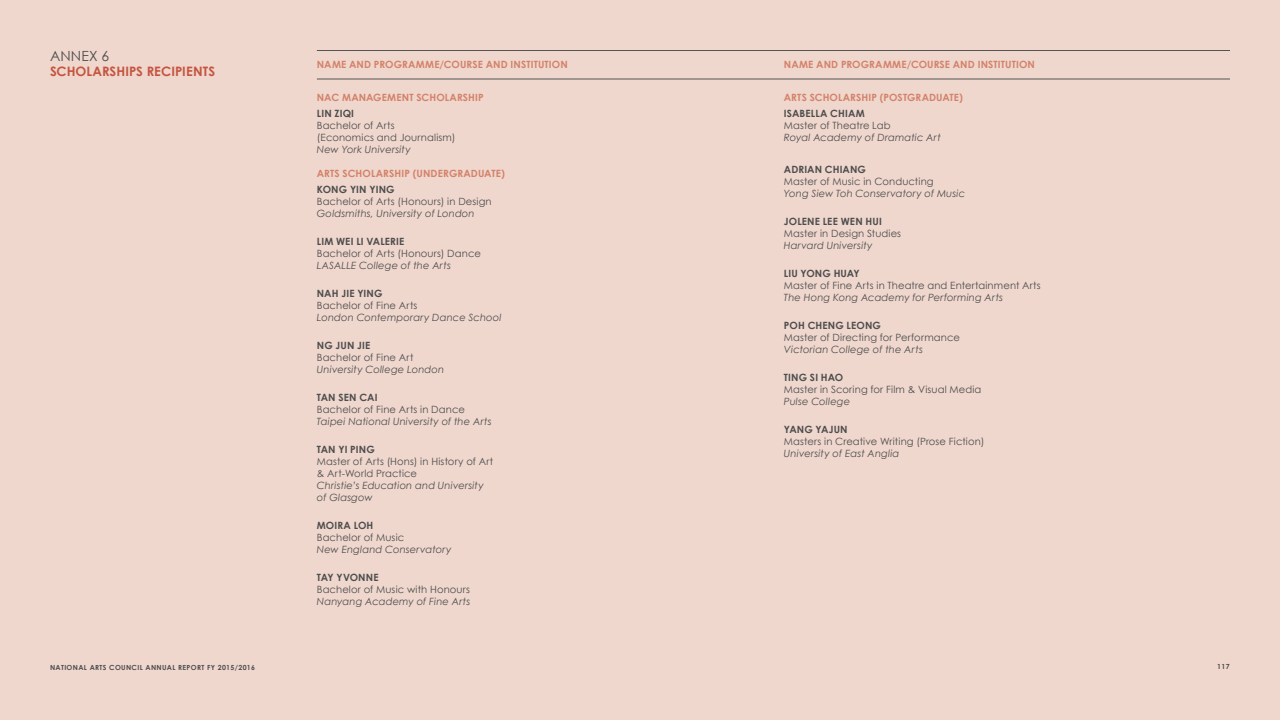
<style>
.page{position:relative;width:1280px;height:720px;background:#efd7cd}
.page>*{position:absolute;margin:0;border:0;box-sizing:border-box;transform-origin:0 0}
.t1{font:14px "Century Gothic";letter-spacing:.01em;color:#4d4d4d}
.t2{font:700 13px "Century Gothic";letter-spacing:.005em;color:#c5543f}
.t3{font:10px/12px "Century Gothic";letter-spacing:.015em;color:#4d4d4d}
.t4{font:italic 10px/12px "Century Gothic";letter-spacing:.01em;color:#4d4d4d}
.t5{font:700 10px "Century Gothic";letter-spacing:.01em;color:#4d4d4d}
.t6{font:700 10px "Century Gothic";letter-spacing:.01em;color:#d38169}
.t7{font:700 7px "Century Gothic";letter-spacing:.05em;color:#4d4d4d}
</style>
<div class="page">
<hr style="left:317px;top:50px;width:913px;height:1px;background:#545454">
<hr style="left:317px;top:78px;width:913px;height:2px;background:#545454">
<h1 class="t1" style="left:50px;top:46px;width:61px">ANNEX 6</h1>
<h2 class="t2" style="left:50px;top:62px;width:167px">SCHOLARSHIPS RECIPIENTS</h2>
<p class="t6" style="left:317px;top:57px;width:253px">NAME AND PROGRAMME/COURSE AND INSTITUTION</p>
<p class="t6" style="left:784px;top:57px;width:253px">NAME AND PROGRAMME/COURSE AND INSTITUTION</p>
<p class="t6" style="left:317px;top:90px;width:168px">NAC MANAGEMENT SCHOLARSHIP</p>
<p class="t5" style="left:317px;top:106px;width:39px">LIN ZIQI</p>
<p class="t3" style="left:317px;top:119px;width:140px">Bachelor of Arts<br>(Economics and Journalism)</p>
<p class="t4" style="left:317px;top:143px;width:95px">New York University</p>
<p class="t6" style="left:317px;top:166px;width:189px">ARTS SCHOLARSHIP (UNDERGRADUATE)</p>
<p class="t5" style="left:317px;top:182px;width:79px">KONG YIN YING</p>
<p class="t3" style="left:317px;top:195px;width:176px">Bachelor of Arts (Honours) in Design</p>
<p class="t4" style="left:317px;top:207px;width:159px">Goldsmiths, University of London</p>
<p class="t5" style="left:317px;top:234px;width:89px">LIM WEI LI VALERIE</p>
<p class="t3" style="left:317px;top:247px;width:166px">Bachelor of Arts (Honours) Dance</p>
<p class="t4" style="left:317px;top:259px;width:136px">LASALLE College of the Arts</p>
<p class="t5" style="left:317px;top:286px;width:67px">NAH JIE YING</p>
<p class="t3" style="left:317px;top:299px;width:102px">Bachelor of Fine Arts</p>
<p class="t4" style="left:317px;top:311px;width:186px">London Contemporary Dance School</p>
<p class="t5" style="left:317px;top:338px;width:55px">NG JUN JIE</p>
<p class="t3" style="left:317px;top:351px;width:98px">Bachelor of Fine Art</p>
<p class="t4" style="left:317px;top:363px;width:129px">University College London</p>
<p class="t5" style="left:317px;top:390px;width:62px">TAN SEN CAI</p>
<p class="t3" style="left:317px;top:403px;width:150px">Bachelor of Fine Arts in Dance</p>
<p class="t4" style="left:317px;top:415px;width:176px">Taipei National University of the Arts</p>
<p class="t5" style="left:317px;top:442px;width:59px">TAN YI PING</p>
<p class="t3" style="left:317px;top:455px;width:178px">Master of Arts (Hons) in History of Art &amp; Art-World Practice</p>
<p class="t4" style="left:317px;top:479px;width:168px">Christie’s Education and University of Glasgow</p>
<p class="t5" style="left:317px;top:518px;width:58px">MOIRA LOH</p>
<p class="t3" style="left:317px;top:531px;width:89px">Bachelor of Music</p>
<p class="t4" style="left:317px;top:543px;width:136px">New England Conservatory</p>
<p class="t5" style="left:317px;top:570px;width:63px">TAY YVONNE</p>
<p class="t3" style="left:317px;top:583px;width:155px">Bachelor of Music with Honours</p>
<p class="t4" style="left:317px;top:595px;width:155px">Nanyang Academy of Fine Arts</p>
<p class="t6" style="left:784px;top:90px;width:181px">ARTS SCHOLARSHIP (POSTGRADUATE)</p>
<p class="t5" style="left:784px;top:106px;width:82px">ISABELLA CHIAM</p>
<p class="t3" style="left:784px;top:119px;width:108px">Master of Theatre Lab</p>
<p class="t4" style="left:784px;top:131px;width:158px">Royal Academy of Dramatic Art</p>
<p class="t5" style="left:784px;top:162px;width:84px">ADRIAN CHIANG</p>
<p class="t3" style="left:784px;top:175px;width:151px">Master of Music in Conducting</p>
<p class="t4" style="left:784px;top:187px;width:183px">Yong Siew Toh Conservatory of Music</p>
<p class="t5" style="left:784px;top:214px;width:100px">JOLENE LEE WEN HUI</p>
<p class="t3" style="left:784px;top:227px;width:119px">Master in Design Studies</p>
<p class="t4" style="left:784px;top:239px;width:90px">Harvard University</p>
<p class="t5" style="left:784px;top:266px;width:77px">LIU YONG HUAY</p>
<p class="t3" style="left:784px;top:279px;width:258px">Master of Fine Arts in Theatre and Entertainment Arts</p>
<p class="t4" style="left:784px;top:291px;width:221px">The Hong Kong Academy for Performing Arts</p>
<p class="t5" style="left:784px;top:318px;width:98px">POH CHENG LEONG</p>
<p class="t3" style="left:784px;top:331px;width:178px">Master of Directing for Performance</p>
<p class="t4" style="left:784px;top:343px;width:140px">Victorian College of the Arts</p>
<p class="t5" style="left:784px;top:370px;width:61px">TING SI HAO</p>
<p class="t3" style="left:784px;top:383px;width:199px">Master in Scoring for Film &amp; Visual Media</p>
<p class="t4" style="left:784px;top:395px;width:68px">Pulse College</p>
<p class="t5" style="left:784px;top:422px;width:65px">YANG YAJUN</p>
<p class="t3" style="left:784px;top:435px;width:202px">Masters in Creative Writing (Prose Fiction)</p>
<p class="t4" style="left:784px;top:447px;width:117px">University of East Anglia</p>
<p class="t7" style="left:50px;top:662px;width:207px">NATIONAL ARTS COUNCIL ANNUAL REPORT FY 2015/2016</p>
<p class="t7" style="left:1217px;top:662px;width:14px">117</p>
</div>
